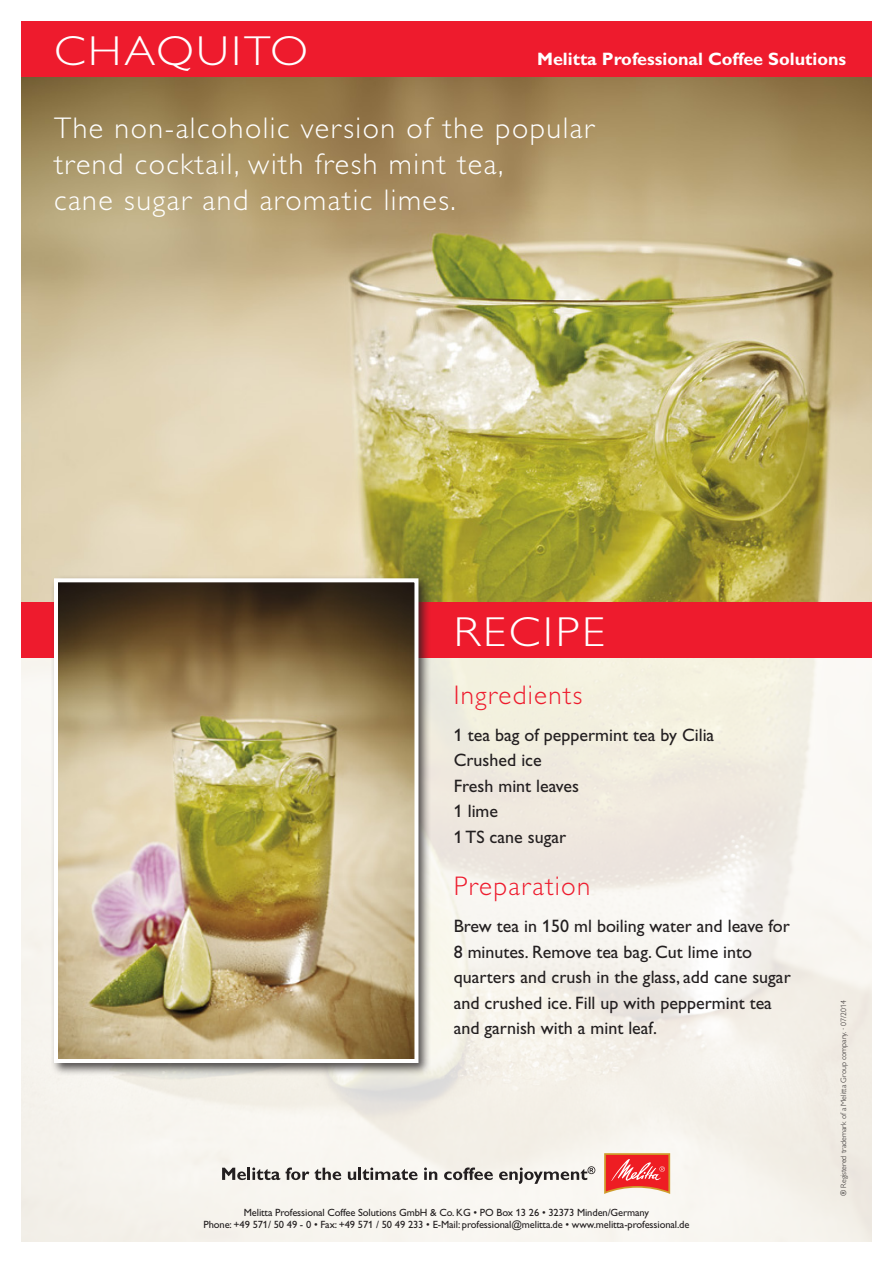
<style>
.page{position:relative;width:893px;height:1263px;background:#fff}
.page>*{position:absolute;margin:0;border:0;box-sizing:border-box;transform-origin:0 0}
.t1{font:300 42px "Gill Alt One";letter-spacing:.065em;color:#fff;scale:1.1 1}
.t2{font:300 30px/36px "Gill Alt One";letter-spacing:.05em;color:#fff}
.t3{font:300 27px "Gill Alt One";letter-spacing:.05em;color:#ee1b2d}
.t4{font:18px/25.5px "Gill Alt One";color:#231f20}
.t5{font:700 18px "Gill Alt One";color:#fff}
.t6{font:10.5px/12.6px "Gill Alt One";letter-spacing:-.01em;color:#231f20;text-align:center}
.t7{font:300 7.8px "Gill Alt One";color:#231f20}
</style>
<div class="page">
<img style="left:21px;top:77px;width:851px;height:525px">
<div style="left:21px;top:602px;width:851px;height:56px;background:#ee1b2d"></div>
<div style="left:21px;top:21px;width:851px;height:56px;background:#ee1b2d"></div>
<div style="left:50px;top:574px;width:381px;height:501px;background:#231f20;opacity:.75"></div>
<img style="left:59px;top:583px;width:354px;height:475px">
<div style="left:54px;top:578px;width:364px;height:485px;border:4px solid #fff"></div>
<svg style="left:604px;top:1153px;width:66px;height:41px;background:#ec5c51"></svg>
<svg style="left:222px;top:1167px;width:58px;height:13px"></svg>
<svg style="left:286px;top:1167px;width:55px;height:13px"></svg>
<svg style="left:348px;top:1167px;width:70px;height:13px"></svg>
<svg style="left:424px;top:1167px;width:13px;height:13px"></svg>
<svg style="left:444px;top:1167px;width:49px;height:13px"></svg>
<svg style="left:499px;top:1166px;width:96px;height:18px"></svg>
<h1 class="t1" style="left:54px;top:28px;width:233px">CHAQUITO</h1>
<p class="t5" style="left:537px;top:49px;width:311px">Melitta Professional Coffee Solutions</p>
<h2 class="t2" style="left:54px;top:110px;width:542px">The non-alcoholic version of the popular trend cocktail, with fresh mint tea,<br>cane sugar and aromatic limes.</h2>
<h1 class="t1" style="left:454px;top:608px;width:139px">RECIPE</h1>
<h3 class="t3" style="left:454px;top:680px;width:130px">Ingredients</h3>
<p class="t4" style="left:454px;top:722px;width:262px">1 tea bag of peppermint tea by Cilia<br>Crushed ice<br>Fresh mint leaves<br>1 lime<br>1 TS cane sugar</p>
<h3 class="t3" style="left:454px;top:871px;width:138px">Preparation</h3>
<p class="t4" style="left:454px;top:913px;width:339px">Brew tea in 150 ml boiling water and leave for 8 minutes. Remove tea bag. Cut lime into quarters and crush in the glass, add cane sugar and crushed ice. Fill up with peppermint tea and garnish with a mint leaf.</p>
<p class="t6" style="left:203px;top:1206px;width:488px">Melitta Professional Coffee Solutions GmbH &amp; Co. KG • PO Box 13 26 • 32373 Minden/Germany<br>Phone: +49 571/ 50 49 - 0 • Fax: +49 571 / 50 49 233 • E-Mail: professional@melitta.de • www.melitta-professional.de</p>
<p class="t7" style="left:839px;top:1196px;width:197px;rotate:-90deg">® Registered trademark of a Melitta Group company. · 07/2014</p>
</div>
